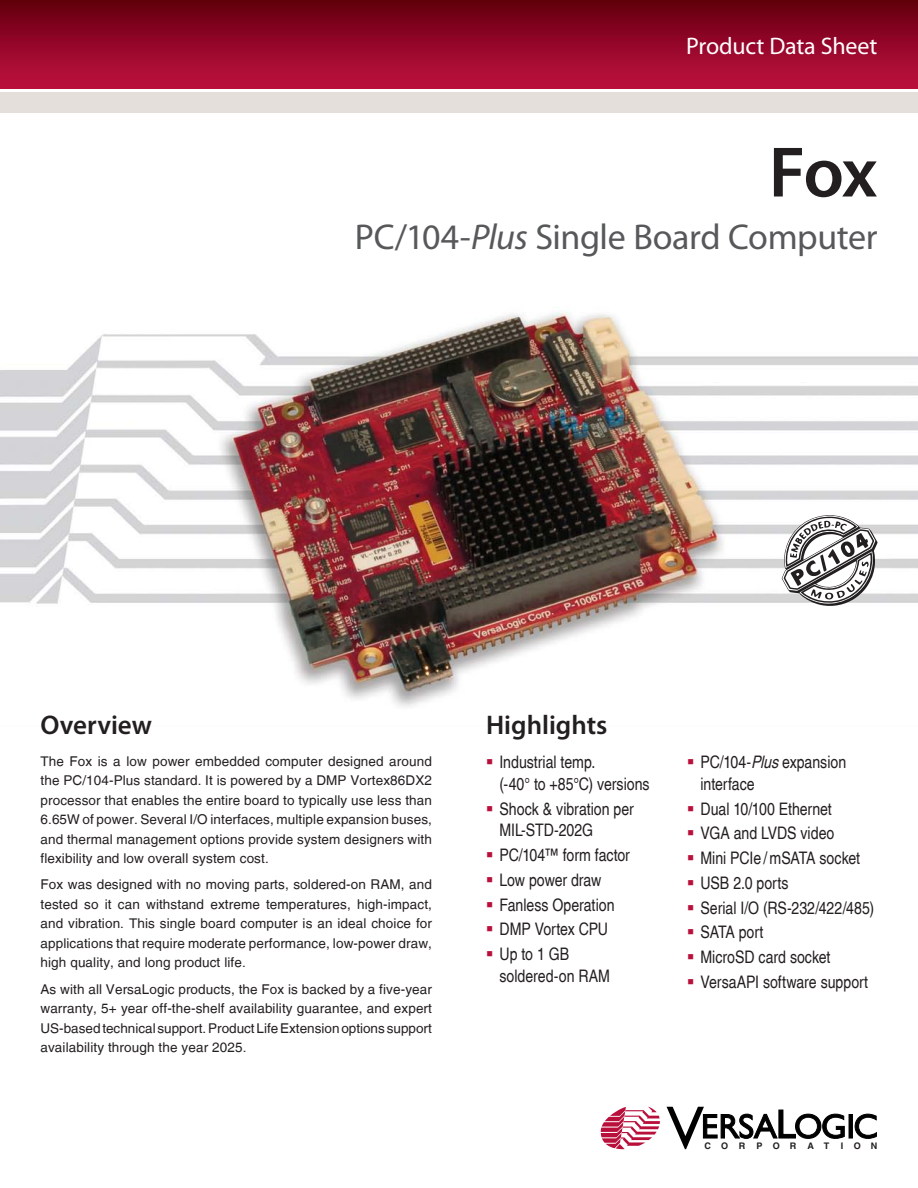
<style>
.page{position:relative;width:918px;height:1188px;background:#fff}
.page>*{position:absolute;margin:0;border:0;box-sizing:border-box;transform-origin:0 0}
.t1{font:600 72px "Myriad Pro";color:#231f20}
.t2{font:36px "Myriad Pro";letter-spacing:-.01em;color:#57585a}
.t3{font:600 27px "Myriad Pro";color:#231f20}
.t4{font:24px "Myriad Pro";letter-spacing:-.005em;color:#fff}
.t5{font:condensed 17.25px/24.8px "Helvetica LT";color:#231f20}
.t6{font:13.5px/19.5px "Helvetica LT";letter-spacing:.01em;color:#231f20;text-align:justify}
.t7{font:700 9px "Helvetica LT";color:#231f20}
.s1{font-style:italic}
</style>
<div class="page">
<div style="left:0;top:92px;width:918px;height:20px;background:#e5dfdb"></div>
<div style="left:0;top:0;width:918px;height:89px;background:linear-gradient(to bottom,#64000e,#c11140)"></div>
<img style="left:0;top:312px;width:918px;height:395px">
<svg style="left:667px;top:1107px;width:178px;height:42px"></svg>
<hr style="left:849px;top:1114px;width:4px;height:24px;background:#000001">
<svg style="left:854px;top:1113px;width:23px;height:26px"></svg>
<svg style="left:601px;top:1107px;width:59px;height:42px"></svg>
<svg style="left:782px;top:515px;width:96px;height:91px"></svg>
<h3 class="t4" style="left:686px;top:31px;width:193px">Product Data Sheet</h3>
<h1 class="t1" style="left:769px;top:127px;width:110px">Fox</h1>
<h2 class="t2" style="left:355px;top:215px;width:524px">PC/104-<span class="s1">Plus</span> Single Board Computer</h2>
<h3 class="t3" style="left:40px;top:708px;width:113px">Overview</h3>
<p class="t6" style="left:40px;top:751px;width:393px">The Fox is a low power embedded computer designed around the PC/104-Plus standard. It is powered by a DMP Vortex86DX2 processor that enables the entire board to typically use less than 6.65W of power. Several I/O interfaces, multiple expansion buses, and thermal management options provide system designers with flexibility and low overall system cost.</p>
<p class="t6" style="left:40px;top:875px;width:393px">Fox was designed with no moving parts, soldered-on RAM, and tested so it can withstand extreme temperatures, high-impact, and vibration. This single board computer is an ideal choice for applications that require moderate performance, low-power draw, high quality, and long product life.</p>
<p class="t6" style="left:40px;top:979px;width:393px">As with all VersaLogic products, the Fox is backed by a five-year warranty, 5+ year off-the-shelf availability guarantee, and expert US-based technical support. Product Life Extension options support availability through the year 2025.</p>
<h3 class="t3" style="left:486px;top:708px;width:123px">Highlights</h3>
<p class="t5" style="left:499px;top:751px;width:152px;line-height:21.8px">Industrial temp.<br>(-40° to +85°C) versions</p>
<p class="t5" style="left:499px;top:797px;width:136px;line-height:21.8px">Shock &amp; vibration per<br>MIL-STD-202G</p>
<p class="t5" style="left:499px;top:842px;width:132px">PC/104™ form factor<br>Low power draw<br>Fanless Operation<br>DMP Vortex CPU<br>Up to 1 GB</p>
<p class="t5" style="left:499px;top:963px;width:112px">soldered-on RAM</p>
<p class="t5" style="left:700px;top:751px;width:147px;line-height:21.8px">PC/104-<span class="s1">Plus</span> expansion interface</p>
<p class="t5" style="left:700px;top:796px;width:175px">Dual 10/100 Ethernet<br>VGA and LVDS video<br>Mini PCIe /mSATA socket<br>USB 2.0 ports<br>Serial I/O (RS-232/422/485)<br>SATA port<br>MicroSD card socket<br>VersaAPI software support</p>
<p class="t7" style="left:704px;top:1140px;width:175px">C O R P O R A T I O N</p>
</div>
